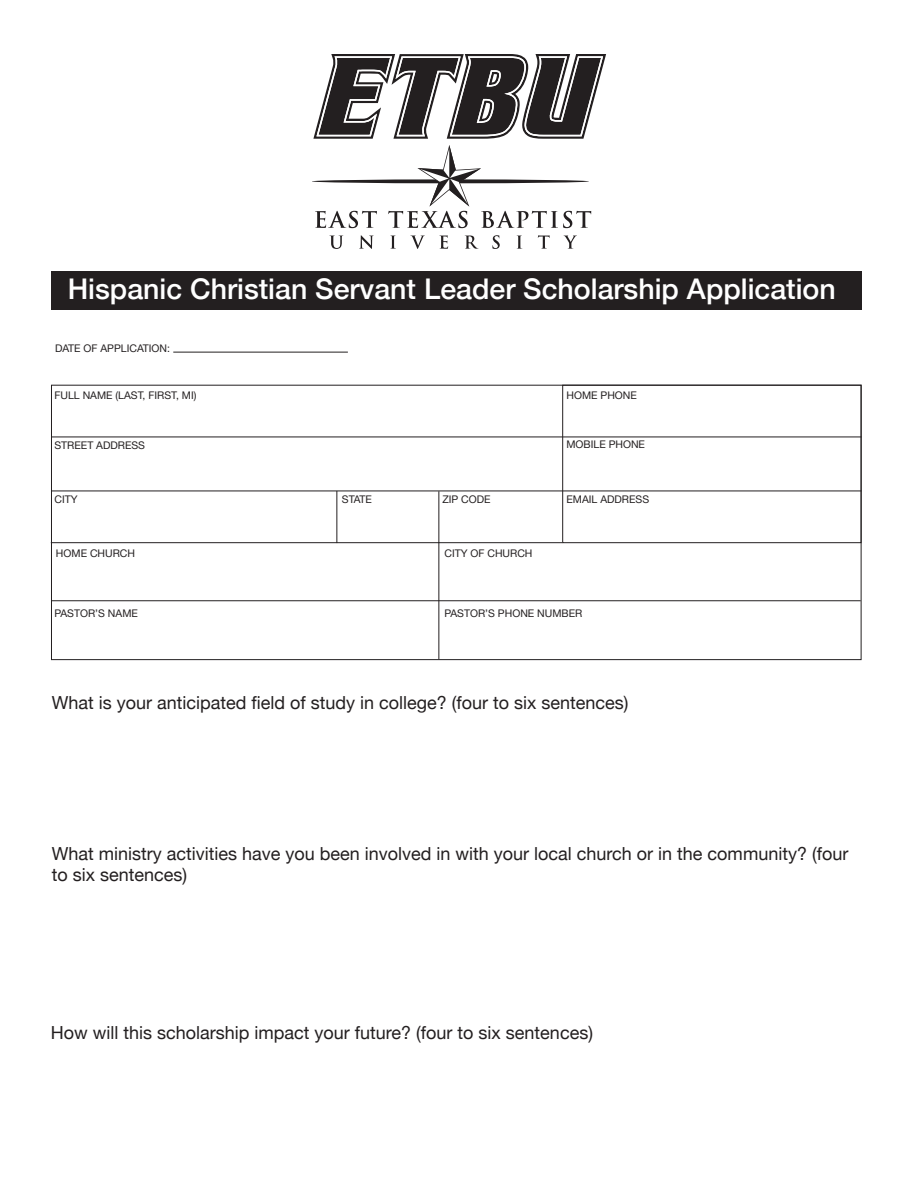
<style>
.page{position:relative;width:918px;height:1188px;background:#fff}
.page>*{position:absolute;margin:0;border:0;box-sizing:border-box;transform-origin:0 0}
.t1{font:500 28.5px "Helvetica Neue";color:#fff}
.t2{font:18px/21.6px "Helvetica Neue";color:#231f20}
.t3{font:10.5px "Helvetica Neue";color:#231f20}
</style>
<div class="page">
<div style="left:51px;top:272px;width:810px;height:38px;background:#231f20"></div>
<hr style="left:173px;top:352px;width:175px;height:1px;background:#231f20">
<div style="left:562px;top:385px;width:299px;height:158px;border:1px solid #231f20"></div>
<hr style="left:51px;top:437px;width:810px;height:1px;background:#231f20">
<hr style="left:51px;top:491px;width:810px;height:1px;background:#231f20">
<hr style="left:336px;top:491px;width:1px;height:52px;background:#231f20">
<hr style="left:438px;top:491px;width:1px;height:52px;background:#231f20">
<hr style="left:51px;top:542px;width:511px;height:1px;background:#231f20">
<hr style="left:438px;top:542px;width:1px;height:117px;background:#231f20">
<hr style="left:52px;top:600px;width:809px;height:1px;background:#231f20">
<svg style="left:312px;top:54px;width:294px;height:195px"></svg>
<p class="t1" style="left:68px;top:266px;width:770px">Hispanic Christian Servant Leader Scholarship Application</p>
<p class="t3" style="left:55px;top:341px;width:117px">DATE OF APPLICATION:</p>
<p class="t3" style="left:54px;top:388px;width:143px">FULL NAME (LAST, FIRST, MI)</p>
<p class="t3" style="left:54px;top:437px;width:92px">STREET ADDRESS</p>
<p class="t3" style="left:567px;top:388px;width:72px">HOME PHONE</p>
<p class="t3" style="left:567px;top:437px;width:80px">MOBILE PHONE</p>
<p class="t3" style="left:54px;top:491px;width:25px">CITY</p>
<p class="t3" style="left:342px;top:491px;width:32px">STATE</p>
<p class="t3" style="left:442px;top:491px;width:50px">ZIP CODE</p>
<p class="t3" style="left:567px;top:491px;width:84px">EMAIL ADDRESS</p>
<p class="t3" style="left:56px;top:545px;width:81px">HOME CHURCH</p>
<p class="t3" style="left:444px;top:545px;width:90px">CITY OF CHURCH</p>
<p class="t3" style="left:54px;top:606px;width:85px">PASTOR’S NAME</p>
<p class="t3" style="left:444px;top:606px;width:139px">PASTOR’S PHONE NUMBER</p>
<p class="t2" style="left:52px;top:692px;width:578px">What is your anticipated field of study in college? (four to six sentences)</p>
<p class="t2" style="left:52px;top:843px;width:798px">What ministry activities have you been involved in with your local church or in the community? (four to six sentences)</p>
<p class="t2" style="left:51px;top:1023px;width:544px">How will this scholarship impact your future? (four to six sentences)</p>
</div>
